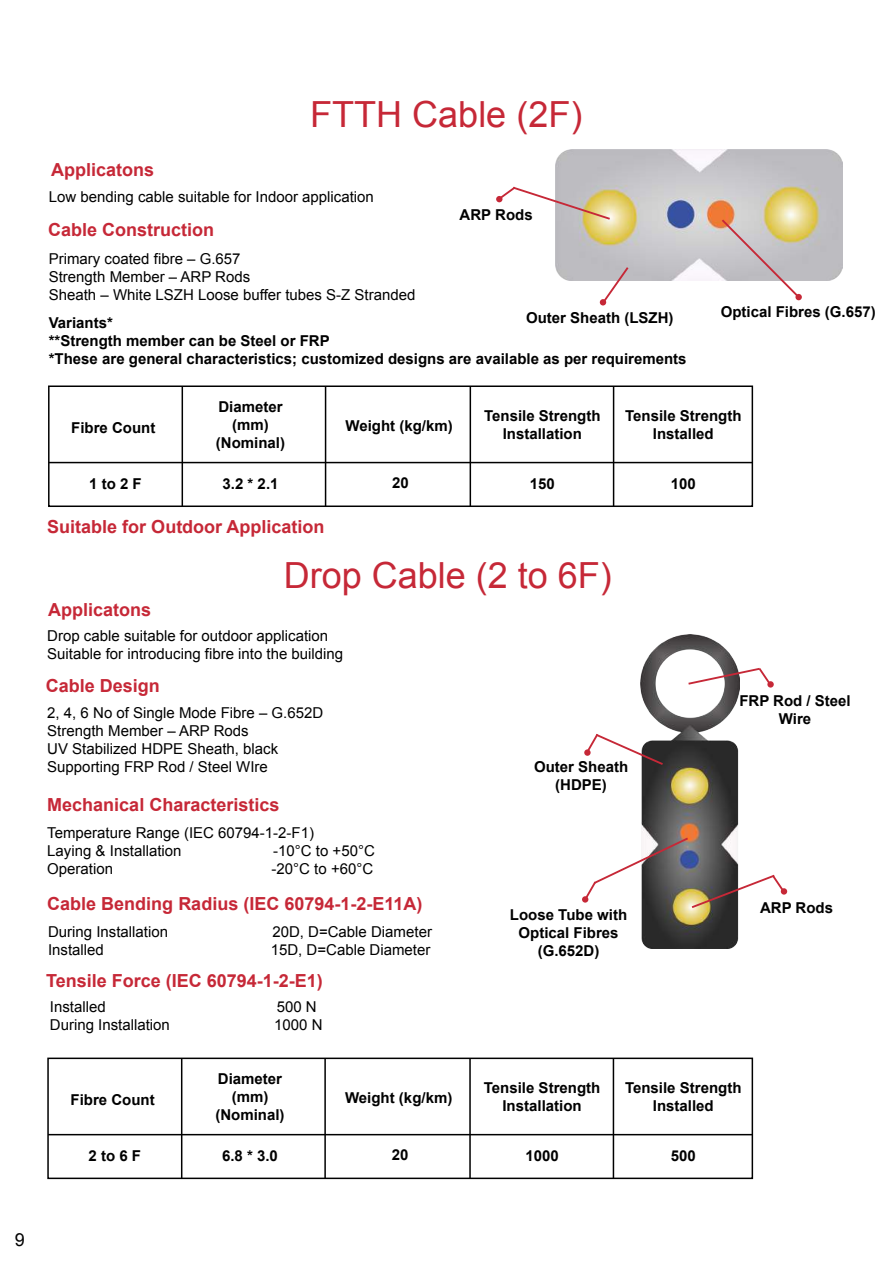
<style>
.page{position:relative;width:893px;height:1263px;background:#fff}
.page>*{position:absolute;margin:0;border:0;box-sizing:border-box;transform-origin:0 0}
.t1{font:36px "Arial";color:#c62837}
.t2{font:700 18px "Arial";color:#c62837}
.t3{font:18px "Arial";color:#000}
.t4{font:15px/18px "Arial";color:#000}
.t5{font:700 15px/18px "Arial";color:#000;text-align:center}
</style>
<div class="page">
<div style="left:48px;top:385px;width:705px;height:122px;border:2px solid #000"></div>
<hr style="left:182px;top:386px;width:1px;height:120px;background:#000">
<hr style="left:613px;top:386px;width:1px;height:120px;background:#000">
<hr style="left:470px;top:386px;width:1px;height:120px;background:#000">
<hr style="left:325px;top:386px;width:1px;height:120px;background:#000">
<hr style="left:49px;top:462px;width:703px;height:1px;background:#000">
<img style="left:555px;top:149px;width:287px;height:132px">
<svg style="left:496px;top:187px;width:114px;height:33px"></svg>
<svg style="left:600px;top:267px;width:28px;height:38px"></svg>
<svg style="left:722px;top:219px;width:77px;height:76px"></svg>
<div style="left:795px;top:294px;width:7px;height:6px;background:#c62837;border-radius:50%"></div>
<div style="left:47px;top:1057px;width:706px;height:122px;border:2px solid #000"></div>
<hr style="left:181px;top:1058px;width:1px;height:120px;background:#000">
<hr style="left:613px;top:1058px;width:1px;height:120px;background:#000">
<hr style="left:469px;top:1058px;width:2px;height:120px;background:#000">
<hr style="left:324px;top:1058px;width:2px;height:120px;background:#000">
<hr style="left:48px;top:1134px;width:704px;height:1px;background:#000">
<img style="left:641px;top:634px;width:99px;height:315px">
<div style="left:781px;top:888px;width:6px;height:7px;background:#c62837;border-radius:50%"></div>
<svg style="left:688px;top:668px;width:81px;height:17px"></svg>
<div style="left:767px;top:681px;width:7px;height:7px;background:#c62837;border-radius:50%"></div>
<svg style="left:588px;top:734px;width:75px;height:31px"></svg>
<svg style="left:584px;top:749px;width:7px;height:7px"></svg>
<svg style="left:586px;top:837px;width:198px;height:71px"></svg>
<div style="left:582px;top:896px;width:6px;height:7px;background:#c62837;border-radius:50%"></div>
<h1 class="t1" style="left:310px;top:91px;width:274px">FTTH Cable (2F)</h1>
<p class="t2" style="left:51px;top:158px;width:105px">Applicatons</p>
<p class="t4" style="left:49px;top:188px;width:327px">Low bending cable suitable for Indoor application</p>
<p class="t2" style="left:48px;top:218px;width:168px">Cable Construction</p>
<p class="t4" style="left:49px;top:250px;width:368px">Primary coated fibre – G.657<br>Strength Member – ARP Rods<br>Sheath – White LSZH Loose buffer tubes S-Z Stranded</p>
<p class="t5" style="left:49px;top:314px;width:639px;text-align:left">Variants*<br>**Strength member can be Steel or FRP<br>*These are general characteristics; customized designs are available as per requirements</p>
<p class="t5" style="left:460px;top:206px;width:75px">ARP Rods</p>
<p class="t5" style="left:526px;top:309px;width:149px">Outer Sheath (LSZH)</p>
<p class="t5" style="left:721px;top:303px;width:157px">Optical Fibres (G.657)</p>
<p class="t5" style="left:71px;top:420px;width:86px">Fibre Count</p>
<p class="t5" style="left:216px;top:398px;width:71px">Diameter (mm) (Nominal)</p>
<p class="t5" style="left:345px;top:417px;width:109px">Weight (kg/km)</p>
<p class="t5" style="left:484px;top:408px;width:118px">Tensile Strength<br>Installation</p>
<p class="t5" style="left:625px;top:407px;width:118px">Tensile Strength<br>Installed</p>
<p class="t5" style="left:89px;top:475px;width:54px">1 to 2 F</p>
<p class="t5" style="left:223px;top:475px;width:57px">3.2 * 2.1</p>
<p class="t5" style="left:392px;top:474px;width:18px">20</p>
<p class="t5" style="left:530px;top:475px;width:27px">150</p>
<p class="t5" style="left:671px;top:475px;width:27px">100</p>
<p class="t2" style="left:47px;top:515px;width:279px">Suitable for Outdoor Application</p>
<h1 class="t1" style="left:284px;top:552px;width:330px">Drop Cable (2 to 6F)</h1>
<p class="t2" style="left:48px;top:597px;width:105px">Applicatons</p>
<p class="t4" style="left:47px;top:627px;width:297px">Drop cable suitable for outdoor application<br>Suitable for introducing fibre into the building</p>
<p class="t2" style="left:46px;top:674px;width:116px">Cable Design</p>
<p class="t4" style="left:47px;top:704px;width:277px">2, 4, 6 No of Single Mode Fibre – G.652D<br>Strength Member – ARP Rods<br>UV Stabilized HDPE Sheath, black<br>Supporting FRP Rod / Steel WIre</p>
<p class="t2" style="left:47px;top:792px;width:234px">Mechanical Characteristics</p>
<p class="t4" style="left:47px;top:824px;width:268px">Temperature Range (IEC 60794-1-2-F1)<br>Laying &amp; Installation</p>
<p class="t4" style="left:273px;top:842px;width:103px">-10°C to +50°C</p>
<p class="t4" style="left:47px;top:860px;width:67px">Operation</p>
<p class="t4" style="left:272px;top:860px;width:103px">-20°C to +60°C</p>
<p class="t2" style="left:47px;top:891px;width:377px">Cable Bending Radius (IEC 60794-1-2-E11A)</p>
<p class="t4" style="left:48px;top:923px;width:122px">During Installation</p>
<p class="t4" style="left:272px;top:923px;width:161px">20D, D=Cable Diameter</p>
<p class="t4" style="left:48px;top:941px;width:57px">Installed</p>
<p class="t4" style="left:271px;top:941px;width:161px">15D, D=Cable Diameter</p>
<p class="t2" style="left:46px;top:968px;width:278px">Tensile Force (IEC 60794-1-2-E1)</p>
<p class="t4" style="left:50px;top:997px;width:57px">Installed</p>
<p class="t4" style="left:277px;top:997px;width:42px">500 N</p>
<p class="t4" style="left:50px;top:1015px;width:122px">During Installation</p>
<p class="t4" style="left:274px;top:1015px;width:50px">1000 N</p>
<p class="t5" style="left:534px;top:758px;width:96px">Outer Sheath (HDPE)</p>
<p class="t5" style="left:510px;top:906px;width:119px">Loose Tube with<br>Optical Fibres (G.652D)</p>
<p class="t5" style="left:739px;top:692px;width:113px">FRP Rod / Steel<br>Wire</p>
<p class="t5" style="left:760px;top:899px;width:75px">ARP Rods</p>
<p class="t5" style="left:70px;top:1092px;width:86px">Fibre Count</p>
<p class="t5" style="left:215px;top:1070px;width:71px">Diameter (mm) (Nominal)</p>
<p class="t5" style="left:345px;top:1089px;width:109px">Weight (kg/km)</p>
<p class="t5" style="left:484px;top:1080px;width:118px">Tensile Strength<br>Installation</p>
<p class="t5" style="left:625px;top:1079px;width:118px">Tensile Strength<br>Installed</p>
<p class="t5" style="left:89px;top:1147px;width:54px">2 to 6 F</p>
<p class="t5" style="left:222px;top:1147px;width:57px">6.8 * 3.0</p>
<p class="t5" style="left:392px;top:1146px;width:18px">20</p>
<p class="t5" style="left:525px;top:1147px;width:35px">1000</p>
<p class="t5" style="left:671px;top:1147px;width:27px">500</p>
<p class="t3" style="left:15px;top:1228px;width:12px">9</p>
</div>
